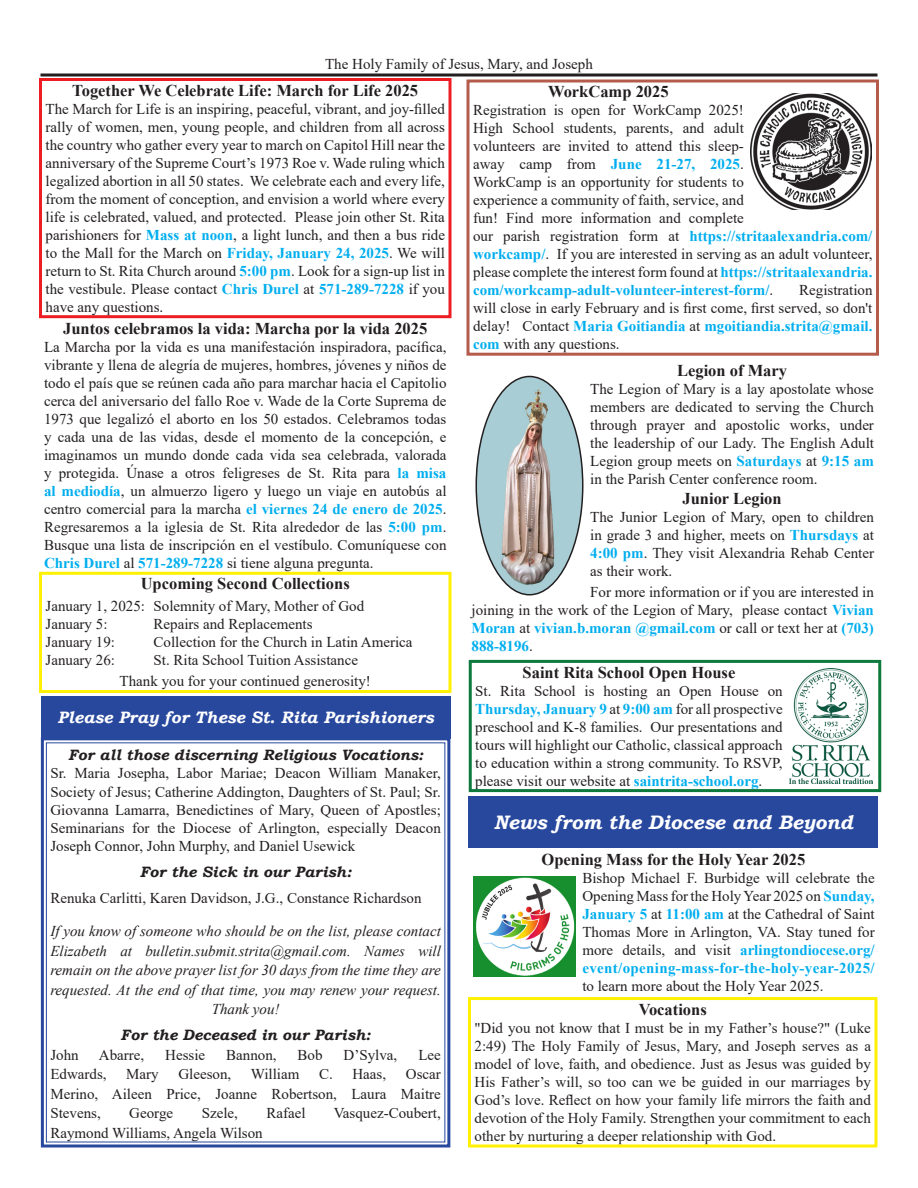
<style>
.page{position:relative;width:918px;height:1188px;background:#fff}
.page>*{position:absolute;margin:0;border:0;box-sizing:border-box;transform-origin:0 0}
.t1{font:italic 700 19.5px "Bookman Old Style";color:#fff}
.t2{font:700 16.5px "Times New Roman";color:#221e1f}
.t3{font:italic 700 16.5px "Bookman Old Style";color:#fff}
.t4{font:700 16.5px "Times New Roman";color:#231f20}
.t5{font:15px/18px "Times New Roman";color:#221e1f;text-align:justify}
.t6{font:15px/18px "Times New Roman";color:#231f20;text-align:justify}
.t7{font:italic 15px/19.5px "Times New Roman";color:#231f20;text-align:center}
.t8{font:italic 700 15px "Bookman Old Style";color:#231f20}
.s1{font-weight:700;color:#00aeef}
</style>
<div class="page">
<hr style="left:40px;top:74px;width:838px;height:3px;background:#231f20">
<div style="left:41px;top:696px;width:409px;height:43px;background:#28489e"></div>
<div style="left:469px;top:796px;width:409px;height:52px;background:#28489e"></div>
<svg style="left:40px;top:736px;width:411px;height:412px"></svg>
<div style="left:468px;top:997px;width:410px;height:151px;border:3px solid #fff101"></div>
<div style="left:39px;top:572px;width:413px;height:121px;border:3px solid #fff101"></div>
<div style="left:466px;top:80px;width:413px;height:276px;border:3px solid #b55b4c"></div>
<img style="left:751px;top:93px;width:121px;height:117px">
<div style="left:469px;top:660px;width:412px;height:132px;border:3px solid #0d793d"></div>
<div style="left:39px;top:78px;width:413px;height:240px;border:3px solid #ee1d23"></div>
<img style="left:474px;top:876px;width:102px;height:100px">
<img style="left:789px;top:668px;width:84px;height:116px">
<img style="left:476px;top:376px;width:105px;height:218px">
<p class="t6" style="left:325px;top:54px;width:269px">The Holy Family of Jesus, Mary, and Joseph</p>
<p class="t2" style="left:72px;top:78px;width:347px">Together We Celebrate Life: March for Life 2025</p>
<p class="t5" style="left:46px;top:99px;width:401px">The March for Life is an inspiring, peaceful, vibrant, and joy-filled rally of women, men, young people, and children from all across the country who gather every year to march on Capitol Hill near the anniversary of the Supreme Court’s 1973 Roe v. Wade ruling which legalized abortion in all 50 states. We celebrate each and every life, from the moment of conception, and envision a world where every life is celebrated, valued, and protected. Please join other St. Rita parishioners for <span class="s1">Mass at noon</span>, a light lunch, and then a bus ride to the Mall for the March on <span class="s1">Friday, January 24, 2025</span>. We will return to St. Rita Church around <span class="s1">5:00 pm</span>. Look for a sign-up list in the vestibule. Please contact <span class="s1">Chris Durel</span> at <span class="s1">571-289-7228</span> if you have any questions.</p>
<p class="t2" style="left:63px;top:317px;width:366px">Juntos celebramos la vida: Marcha por la vida 2025</p>
<p class="t5" style="left:44px;top:338px;width:404px">La Marcha por la vida es una manifestación inspiradora, pacífica, vibrante y llena de alegría de mujeres, hombres, jóvenes y niños de todo el país que se reúnen cada año para marchar hacia el Capitolio cerca del aniversario del fallo Roe v. Wade de la Corte Suprema de 1973 que legalizó el aborto en los 50 estados. Celebramos todas y cada una de las vidas, desde el momento de la concepción, e imaginamos un mundo donde cada vida sea celebrada, valorada y protegida. Únase a otros feligreses de St. Rita para <span class="s1">la misa al mediodía</span>, un almuerzo ligero y luego un viaje en autobús al centro comercial para la marcha <span class="s1">el viernes 24 de enero de 2025</span>.<br>Regresaremos a la iglesia de St. Rita alrededor de las <span class="s1">5:00 pm</span>.<br>Busque una lista de inscripción en el vestíbulo. Comuníquese con <span class="s1">Chris Durel</span> al <span class="s1">571-289-7228</span> si tiene alguna pregunta.</p>
<p class="t4" style="left:141px;top:572px;width:211px">Upcoming Second Collections</p>
<p class="t6" style="left:46px;top:596px;width:320px">January 1, 2025: Solemnity of Mary, Mother of God</p>
<p class="t6" style="left:46px;top:614px;width:64px">January 5:</p>
<p class="t6" style="left:154px;top:614px;width:161px">Repairs and Replacements</p>
<p class="t6" style="left:46px;top:632px;width:71px">January 19:</p>
<p class="t6" style="left:154px;top:632px;width:261px">Collection for the Church in Latin America</p>
<p class="t6" style="left:46px;top:650px;width:71px">January 26:</p>
<p class="t6" style="left:154px;top:650px;width:206px">St. Rita School Tuition Assistance</p>
<p class="t6" style="left:120px;top:672px;width:253px">Thank you for your continued generosity!</p>
<p class="t3" style="left:57px;top:706px;width:378px">Please Pray for These St. Rita Parishioners</p>
<p class="t8" style="left:68px;top:744px;width:357px">For all those discerning Religious Vocations:</p>
<p class="t5" style="left:50px;top:764px;width:392px">Sr. Maria Josepha, Labor Mariae; Deacon William Manaker, Society of Jesus; Catherine Addington, Daughters of St. Paul; Sr.<br>Giovanna Lamarra, Benedictines of Mary, Queen of Apostles; Seminarians for the Diocese of Arlington, especially Deacon Joseph Connor, John Murphy, and Daniel Usewick</p>
<p class="t8" style="left:140px;top:861px;width:213px">For the Sick in our Parish:</p>
<p class="t6" style="left:50px;top:889px;width:373px">Renuka Carlitti, Karen Davidson, J.G., Constance Richardson</p>
<p class="t7" style="left:50px;top:921px;width:392px">If you know of someone who should be on the list, please contact Elizabeth at bulletin.submit.strita@gmail.com. Names will remain on the above prayer list for 30 days from the time they are requested. At the end of that time, you may renew your request.<br>Thank you!</p>
<p class="t8" style="left:121px;top:1024px;width:252px">For the Deceased in our Parish:</p>
<p class="t6" style="left:50px;top:1045px;width:30px">John</p>
<p class="t6" style="left:99px;top:1045px;width:47px">Abarre,</p>
<p class="t6" style="left:165px;top:1045px;width:41px">Hessie</p>
<p class="t6" style="left:226px;top:1045px;width:52px">Bannon,</p>
<p class="t6" style="left:298px;top:1045px;width:27px">Bob</p>
<p class="t6" style="left:344px;top:1045px;width:55px">D’Sylva,</p>
<p class="t6" style="left:418px;top:1045px;width:24px">Lee</p>
<p class="t6" style="left:50px;top:1065px;width:58px">Edwards,</p>
<p class="t6" style="left:126px;top:1065px;width:34px">Mary</p>
<p class="t6" style="left:178px;top:1065px;width:54px">Gleeson,</p>
<p class="t6" style="left:251px;top:1065px;width:50px">William</p>
<p class="t6" style="left:319px;top:1065px;width:69px">C. Haas,</p>
<p class="t6" style="left:50px;top:1064px;width:392px;line-height:19.5px;text-indent:355px">Oscar Merino, Aileen Price, Joanne Robertson, Laura Maitre Stevens,</p>
<p class="t6" style="left:129px;top:1104px;width:45px">George</p>
<p class="t6" style="left:202px;top:1104px;width:38px">Szele,</p>
<p class="t6" style="left:266px;top:1104px;width:41px">Rafael</p>
<p class="t6" style="left:334px;top:1104px;width:109px">Vasquez-Coubert,</p>
<p class="t6" style="left:50px;top:1123px;width:214px">Raymond Williams, Angela Wilson</p>
<p class="t2" style="left:548px;top:80px;width:122px">WorkCamp 2025</p>
<p class="t5" style="left:473px;top:101px;width:401px;text-align:left">Registration is open for WorkCamp 2025!<br>High School students, parents, and adult<br>volunteers are invited to attend this sleep-<br>away camp from <span class="s1">June 21-27, 2025</span>.<br>WorkCamp is an opportunity for students to<br>experience a community of faith, service, and<br>fun! Find more information and complete<br>our parish registration form at <span class="s1">https://stritaalexandria.com/ workcamp/</span>. If you are interested in serving as an adult volunteer, please complete the interest form found at <span class="s1">https://stritaalexandria. com/workcamp-adult-volunteer-interest-form/</span>.</p>
<p class="t5" style="left:473px;top:281px;width:401px;text-indent:326px">Registration will close in early February and is first come, first served, so don't delay! Contact <span class="s1">Maria Goitiandia</span> at <span class="s1">mgoitiandia.strita@gmail. com</span> with any questions.</p>
<p class="t2" style="left:677px;top:359px;width:111px">Legion of Mary</p>
<p class="t5" style="left:590px;top:380px;width:285px">The Legion of Mary is a lay apostolate whose members are dedicated to serving the Church through prayer and apostolic works, under the leadership of our Lady. The English Adult Legion group meets on <span class="s1">Saturdays</span> at <span class="s1">9:15 am </span>in the Parish Center conference room.</p>
<p class="t2" style="left:683px;top:487px;width:101px">Junior Legion</p>
<p class="t5" style="left:590px;top:507px;width:285px">The Junior Legion of Mary, open to children in grade 3 and higher, meets on <span class="s1">Thursdays</span> at <span class="s1">4:00 pm</span>. They visit Alexandria Rehab Center as their work.</p>
<p class="t5" style="left:472px;top:583px;width:404px;text-indent:119px">For more information or if you are interested in joining in the work of the Legion of Mary, please contact <span class="s1">Vivian Moran</span> at <span class="s1">vivian.b.moran @gmail.com</span> or call or text her at <span class="s1">(703)<br>888-8196</span>.</p>
<p class="t2" style="left:523px;top:660px;width:214px">Saint Rita School Open House</p>
<p class="t5" style="left:475px;top:681px;width:309px">St. Rita School is hosting an Open House on <span class="s1">Thursday, January 9</span> at <span class="s1">9:00 am</span> for all prospective preschool and K-8 families. Our presentations and tours will highlight our Catholic, classical approach to education within a strong community. To RSVP, please visit our website at <span class="s1">saintrita-school.org</span>.</p>
<p class="t1" style="left:494px;top:808px;width:361px">News from the Diocese and Beyond</p>
<p class="t2" style="left:542px;top:848px;width:265px">Opening Mass for the Holy Year 2025</p>
<p class="t5" style="left:582px;top:869px;width:294px">Bishop Michael F. Burbidge will celebrate the Opening Mass for the Holy Year 2025 on <span class="s1">Sunday, January 5</span> at <span class="s1">11:00 am</span> at the Cathedral of Saint Thomas More in Arlington, VA. Stay tuned for more details, and visit <span class="s1">arlingtondiocese.org/ event/opening-mass-for-the-holy-year-2025/ </span>to learn more about the Holy Year 2025.</p>
<p class="t4" style="left:639px;top:998px;width:70px">Vocations</p>
<p class="t6" style="left:475px;top:1018px;width:398px">"Did you not know that I must be in my Father’s house?" (Luke 2:49) The Holy Family of Jesus, Mary, and Joseph serves as a model of love, faith, and obedience. Just as Jesus was guided by His Father’s will, so too can we be guided in our marriages by God’s love. Reflect on how your family life mirrors the faith and devotion of the Holy Family. Strengthen your commitment to each other by nurturing a deeper relationship with God.</p>
</div>
